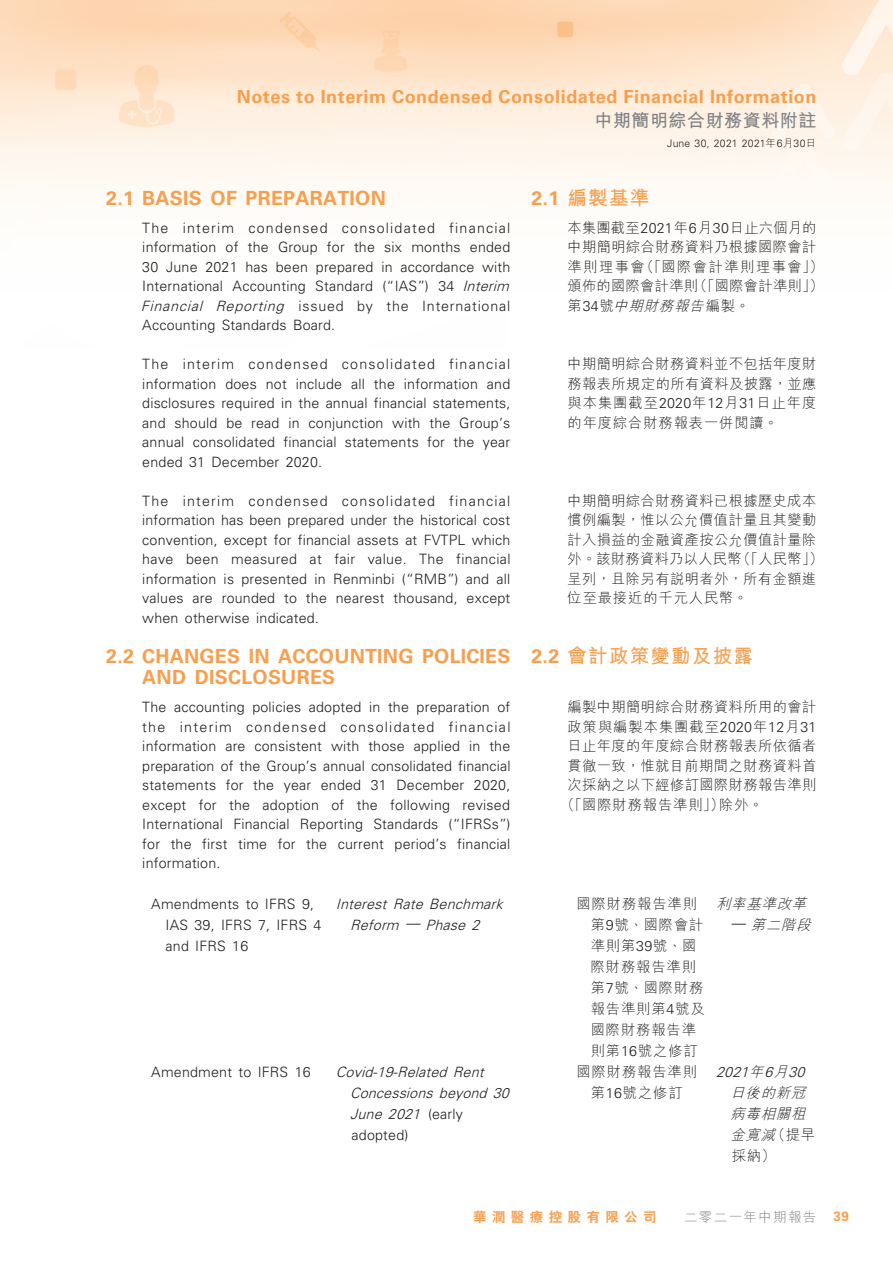
<style>
.page{position:relative;width:893px;height:1263px;background:#fff}
.page>*{position:absolute;margin:0;border:0;box-sizing:border-box;transform-origin:0 0}
._03_H1{font:700 19.5px/21px "Univers LT Std";letter-spacing:.015em;color:#f89f4e}
._03_H1-2{font:700 19.5px "M Hei HK";letter-spacing:.065em;color:#f89f4e}
.t1{font:700 18px "Univers LT Std";letter-spacing:.03em;color:#f89f4e}
.t2{font:700 18px "M Hei HK";letter-spacing:.03em;color:#808285}
._12___P2{font:300 14.25px/19.5px "Univers LT Std";letter-spacing:.015em;color:#231f20;text-align:justify}
._12___P2-2{font:300 14.25px/19.5px "M Hei HK";letter-spacing:.03em;color:#231f20}
._01_Body_Text{font:italic 300 14.25px/21px "Univers LT Std";color:#231f20}
._15_Table_Stub{font:300 14.25px/21px "M Hei HK";letter-spacing:.065em;color:#231f20}
._15_Table_Stub-2{font:300 14.25px/21px "Univers LT Std";letter-spacing:.015em;color:#231f20}
._01_Body_Text-2{font:italic 300 14.25px/21px "M Hei HK";color:#231f20}
._12___P2-3{font:300 14.25px "M Hei HK";letter-spacing:.07em;color:#231f20}
._12___P2-4{font:300 14.25px "M Hei HK";letter-spacing:.065em;color:#231f20}
.t3{font:800 13.5px "C Hei 2 HK";letter-spacing:.4em;color:#f89f4e}
.t4{font:300 13.5px "M Hei HK";letter-spacing:.1em;color:#808285}
.t5{font:700 13.5px "Univers LT Std";color:#f89f4e}
.t6{font:300 10.5px "Univers LT Std";letter-spacing:.015em;color:#231f20}
.s1{font-family:"M Hei HK"}
.s2{font-family:"Univers LT Std"}
.s3{font-style:italic}
.s4{font-style:normal}
</style>
<div class="page">
<img style="left:0;top:0;width:893px;height:192px">
<p class="t1" style="left:237px;top:86px;width:581px">Notes to Interim Condensed Consolidated Financial Information</p>
<p class="t2" style="left:594px;top:107px;width:223px">中期簡明綜合財務資料附註</p>
<p class="t6" style="left:667px;top:137px;width:151px">June 30, 2021 2021<span class="s1">年</span>6<span class="s1">月</span>30<span class="s1">日</span></p>
<p class="_03_H1-2" style="left:531px;top:183px;width:119px"><span class="s2">2.1</span> 編製基準</p>
<p class="_12___P2-2" style="left:567px;top:217px;width:258px">本集團截至<span class="s2">2021</span>年<span class="s2">6</span>月<span class="s2">30</span>日止六個月的中期簡明綜合財務資料乃根據國際會計準則理事會（「國際會計準則理事會」）頒佈的國際會計準則（「國際會計準則」）第 <span class="s2">34</span> 號<span class="s3">中期財務報告</span>編製。</p>
<p class="_03_H1" style="left:106px;top:187px;width:281px">2.1 BASIS OF PREPARATION</p>
<p class="_12___P2" style="left:141px;top:218px;width:374px;text-align:left">The interim condensed consolidated financial information of the Group for the six months ended 30 June 2021 has been prepared in accordance with International Accounting Standard (“IAS”) 34 <span class="s3">Interim Financial Reporting</span> issued by the International Accounting Standards Board.</p>
<p class="_12___P2" style="left:142px;top:354px;width:370px">The interim condensed consolidated financial information does not include all the information and disclosures required in the annual financial statements, and should be read in conjunction with the Group’s annual consolidated financial statements for the year ended 31 December 2020.</p>
<p class="_12___P2" style="left:142px;top:491px;width:370px">The interim condensed consolidated financial information has been prepared under the historical cost convention, except for financial assets at FVTPL which have been measured at fair value. The financial information is presented in Renminbi (“RMB”) and all values are rounded to the nearest thousand, except when otherwise indicated.</p>
<p class="_03_H1" style="left:142px;top:646px;width:370px;text-indent:-36px">2.2 CHANGES IN ACCOUNTING POLICIES<br>AND DISCLOSURES</p>
<p class="_12___P2" style="left:142px;top:697px;width:370px">The accounting policies adopted in the preparation of the interim condensed consolidated financial information are consistent with those applied in the preparation of the Group’s annual consolidated financial statements for the year ended 31 December 2020, except for the adoption of the following revised International Financial Reporting Standards (“IFRSs”) for the first time for the current period’s financial information.</p>
<p class="_15_Table_Stub-2" style="left:166px;top:893px;width:157px;text-indent:-14px">Amendments to IFRS 9,<br>IAS 39, IFRS 7, IFRS 4 and IFRS 16</p>
<p class="_01_Body_Text" style="left:350px;top:893px;width:159px;text-indent:-14px">Interest Rate Benchmark<br>Reform — Phase 2</p>
<p class="_12___P2-2" style="left:567px;top:353px;width:250px;text-align:justify">中期簡明綜合財務資料並不包括年度財務報表所規定的所有資料及披露，並應與本集團截至<span class="s2">2020</span>年<span class="s2">12</span>月<span class="s2">31</span>日止年度的年度綜合財務報表一併閱讀。</p>
<p class="_12___P2-2" style="left:567px;top:490px;width:257px">中期簡明綜合財務資料已根據歷史成本慣例編製，惟以公允價值計量且其變動計入損益的金融資產按公允價值計量除外。該財務資料乃以人民幣（「人民幣」）呈列，且除另有說明者外，所有金額進位至最接近的千元人民幣。</p>
<p class="_03_H1-2" style="left:531px;top:642px;width:223px"><span class="s2">2.2</span> 會計政策變動及披露</p>
<p class="_12___P2-2" style="left:567px;top:696px;width:250px">編製中期簡明綜合財務資料所用的會計</p>
<p class="_12___P2-3" style="left:567px;top:716px;width:250px">政策與編製本集團截至<span class="s2">2020</span>年<span class="s2">12</span>月<span class="s2">31</span></p>
<p class="_12___P2-2" style="left:567px;top:735px;width:250px">日止年度的年度綜合財務報表所依循者</p>
<p class="_12___P2-2" style="left:567px;top:755px;width:250px">貫徹一致，惟就目前期間之財務資料首</p>
<p class="_12___P2-2" style="left:567px;top:774px;width:250px">次採納之以下經修訂國際財務報告準則</p>
<p class="_12___P2-4" style="left:560px;top:794px;width:204px">（「國際財務報告準則」）除外。</p>
<p class="_15_Table_Stub" style="left:591px;top:892px;width:116px;text-indent:-14px">國際財務報告準則第<span class="s2">9</span>號、國際會計準則第<span class="s2">39</span>號、國際財務報告準則第<span class="s2">7</span>號、國際財務報告準則第<span class="s2">4</span>號及國際財務報告準則第<span class="s2">16</span>號之修訂</p>
<p class="_01_Body_Text-2" style="left:716px;top:892px;width:97px">利率基準改革</p>
<p class="_01_Body_Text-2" style="left:731px;top:913px;width:87px"><span class="s2">—</span> 第二階段</p>
<p class="_15_Table_Stub-2" style="left:151px;top:1061px;width:161px">Amendment to IFRS 16</p>
<p class="_01_Body_Text" style="left:350px;top:1061px;width:165px;text-indent:-14px">Covid-19-Related Rent<br>Concessions beyond 30<br>June 2021 <span class="s4">( e a r l y adopted)</span></p>
<p class="_15_Table_Stub" style="left:576px;top:1060px;width:122px;text-align:center">國際財務報告準則第<span class="s2">16</span>號之修訂</p>
<p class="_01_Body_Text-2" style="left:730px;top:1060px;width:86px;text-indent:-14px"><span class="s2">2021</span>年<span class="s2">6</span>月<span class="s2">30</span>日後的新冠病毒相關租金寬減<span class="s4">（提早採納）</span></p>
<p class="t3" style="left:473px;top:1208px;width:185px">華潤醫療控股有限公司</p>
<p class="t4" style="left:684px;top:1207px;width:134px">二零二一年中期報告</p>
<p class="t5" style="left:834px;top:1208px;width:17px">39</p>
</div>
